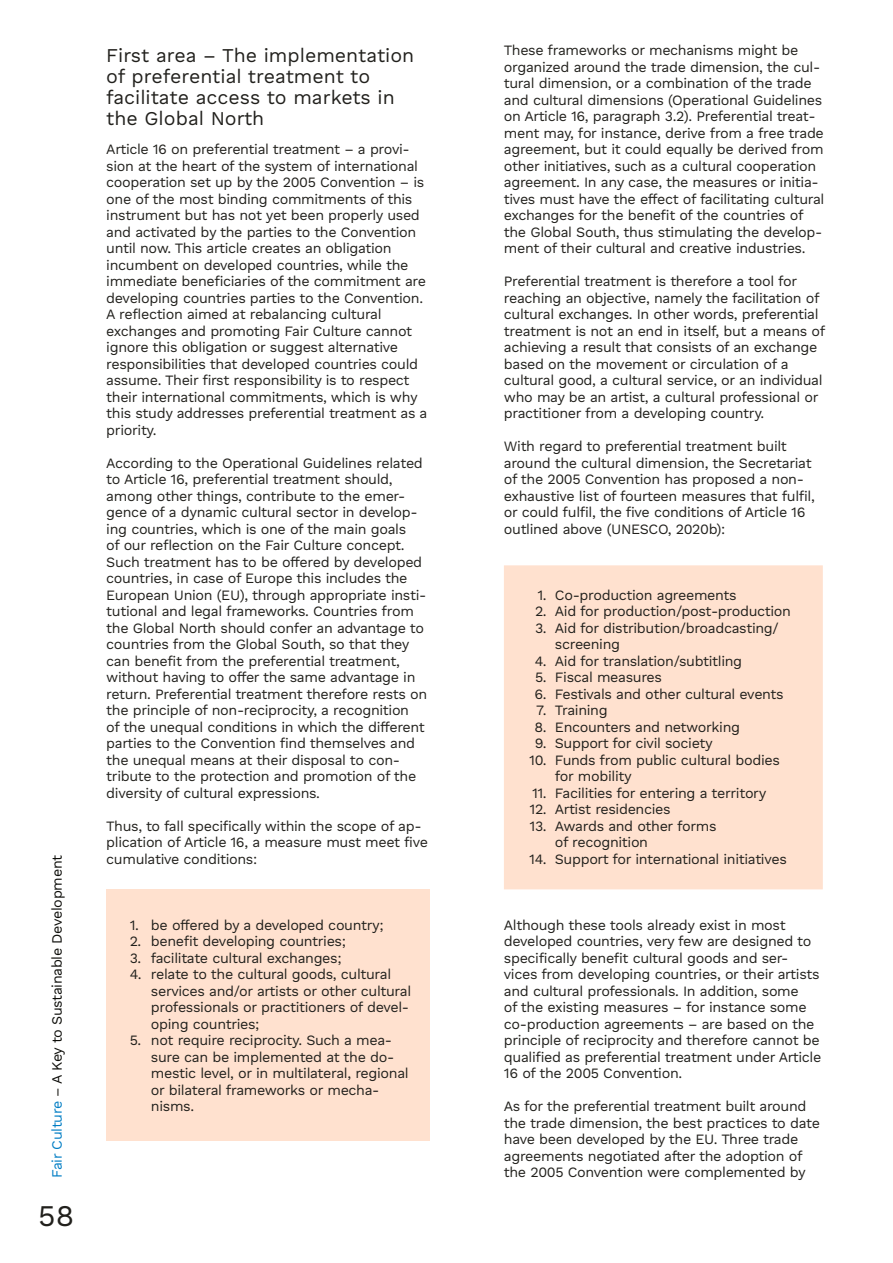
<style>
.page{position:relative;width:893px;height:1263px;background:#fff}
.page>*{position:absolute;margin:0;border:0;box-sizing:border-box;transform-origin:0 0}
.t1{font:30px "Work Sans DUK";color:#21201c}
._02-2_Zwischenzeile{font:19.5px/21px "Work Sans DUK";color:#21201c}
._00_Grundtext{font:14.25px/16.5px "Work Sans DUK";letter-spacing:-.025em;color:#21201c}
._00-2_Auflistung_Pun{font:14.25px/16.5px "Work Sans DUK";letter-spacing:-.025em;color:#21201c}
.t2{font:14.25px "Work Sans DUK";letter-spacing:-.025em;color:#0d0d09}
.s1{color:#007dc4}
.s2{color:#21201c}
</style>
<div class="page">
<div style="left:106px;top:889px;width:323px;height:70px;background:#ffe1cf"></div>
<div style="left:106px;top:939px;width:323px;height:119px;background:#ffe1cf"></div>
<div style="left:106px;top:1005px;width:323px;height:135px;background:#ffe1cf"></div>
<div style="left:504px;top:565px;width:319px;height:324px;background:#ffe1cf"></div>
<p class="t2" style="left:49px;top:1178px;width:324px;rotate:-90deg"><span class="s1">Fair Culture</span> <span class="s2">–</span> A Key to Sustainable Development</p>
<h1 class="t1" style="left:38px;top:1198px;width:37px">58</h1>
<p class="_02-2_Zwischenzeile" style="left:106px;top:46px;width:310px">First area – The implementation of preferential treatment to facilitate access to markets in the Global North</p>
<p class="_00_Grundtext" style="left:106px;top:142px;width:323px">Article 16 on preferential treatment – a provi&shy;sion at the heart of the system of international cooperation set up by the 2005 Convention – is one of the most binding commitments of this instrument but has not yet been properly used and activated by the parties to the Convention until now. This article creates an obligation incumbent on developed countries, while the immediate beneficiaries of the commitment are developing countries parties to the Convention.<br>A reflection aimed at rebalancing cultural exchanges and promoting Fair Culture cannot ignore this obligation or suggest alternative responsibilities that developed countries could assume. Their first responsibility is to respect their international commitments, which is why this study addresses preferential treatment as a priority.</p>
<p class="_00_Grundtext" style="left:106px;top:455px;width:323px">According to the Operational Guidelines related to Article 16, preferential treatment should, among other things, contribute to the emer&shy;gence of a dynamic cultural sector in develop&shy;ing countries, which is one of the main goals<br>of our reflection on the Fair Culture concept.<br>Such treatment has to be offered by developed countries, in case of Europe this includes the European Union (EU), through appropriate insti&shy;tutional and legal frameworks. Countries from the Global North should confer an advantage to countries from the Global South, so that they can benefit from the preferential treatment, without having to offer the same advantage in return. Preferential treatment therefore rests on the principle of non-reciprocity, a recognition<br>of the unequal conditions in which the different parties to the Convention find themselves and the unequal means at their disposal to con&shy;tribute to the protection and promotion of the diversity of cultural expressions.</p>
<p class="_00_Grundtext" style="left:106px;top:818px;width:323px">Thus, to fall specifically within the scope of ap&shy;plication of Article 16, a measure must meet five cumulative conditions:</p>
<p class="_00-2_Auflistung_Pun" style="left:130px;top:917px;width:255px">1. be offered by a developed country;</p>
<p class="_00-2_Auflistung_Pun" style="left:130px;top:934px;width:218px">2. benefit developing countries;</p>
<p class="_00-2_Auflistung_Pun" style="left:130px;top:950px;width:213px">3. facilitate cultural exchanges;</p>
<p class="_00-2_Auflistung_Pun" style="left:151px;top:967px;width:262px;text-indent:-21px">4. relate to the cultural goods, cultural services and/or artists or other cultural professionals or practitioners of devel&shy;oping countries;</p>
<p class="_00-2_Auflistung_Pun" style="left:151px;top:1033px;width:259px;text-indent:-21px">5. not require reciprocity. Such a mea&shy;sure can be implemented at the do&shy;mestic level, or in multilateral, regional or bilateral frameworks or mecha&shy;nisms.</p>
<p class="_00_Grundtext" style="left:504px;top:43px;width:322px">These frameworks or mechanisms might be organized around the trade dimension, the cul&shy;tural dimension, or a combination of the trade and cultural dimensions (Operational Guidelines on Article 16, paragraph 3.2). Preferential treat&shy;ment may, for instance, derive from a free trade agreement, but it could equally be derived from other initiatives, such as a cultural cooperation agreement. In any case, the measures or initia&shy;tives must have the effect of facilitating cultural exchanges for the benefit of the countries of the Global South, thus stimulating the develop&shy;ment of their cultural and creative industries.</p>
<p class="_00_Grundtext" style="left:504px;top:274px;width:323px">Preferential treatment is therefore a tool for reaching an objective, namely the facilitation of cultural exchanges. In other words, preferential treatment is not an end in itself, but a means of achieving a result that consists of an exchange based on the movement or circulation of a cultural good, a cultural service, or an individual who may be an artist, a cultural professional or practitioner from a developing country.</p>
<p class="_00_Grundtext" style="left:504px;top:439px;width:312px">With regard to preferential treatment built around the cultural dimension, the Secretariat of the 2005 Convention has proposed a non&shy;exhaustive list of fourteen measures that fulfil, or could fulfil, the five conditions of Article 16 outlined above (UNESCO, 2020b):</p>
<p class="_00-2_Auflistung_Pun" style="left:537px;top:587px;width:201px">1. Co-production agreements</p>
<p class="_00-2_Auflistung_Pun" style="left:535px;top:604px;width:258px">2. Aid for production/post-production</p>
<p class="_00-2_Auflistung_Pun" style="left:555px;top:620px;width:225px;text-indent:-20px">3. Aid for distribution/broadcasting/ screening</p>
<p class="_00-2_Auflistung_Pun" style="left:535px;top:653px;width:209px">4. Aid for translation/subtitling</p>
<p class="_00-2_Auflistung_Pun" style="left:535px;top:670px;width:128px">5. Fiscal measures</p>
<p class="_00-2_Auflistung_Pun" style="left:534px;top:686px;width:251px">6. Festivals and other cultural events</p>
<p class="_00-2_Auflistung_Pun" style="left:536px;top:703px;width:73px">7. Training</p>
<p class="_00-2_Auflistung_Pun" style="left:535px;top:719px;width:207px">8. Encounters and networking</p>
<p class="_00-2_Auflistung_Pun" style="left:535px;top:736px;width:179px">9. Support for civil society</p>
<p class="_00-2_Auflistung_Pun" style="left:555px;top:752px;width:226px;text-indent:-26px">10. Funds from public cultural bodies for mobility</p>
<p class="_00-2_Auflistung_Pun" style="left:532px;top:785px;width:236px">11. Facilities for entering a territory</p>
<p class="_00-2_Auflistung_Pun" style="left:530px;top:802px;width:143px">12. Artist residencies</p>
<p class="_00-2_Auflistung_Pun" style="left:555px;top:818px;width:163px;text-indent:-25px">13. Awards and other forms of recognition</p>
<p class="_00-2_Auflistung_Pun" style="left:529px;top:851px;width:259px">14. Support for international initiatives</p>
<p class="_00_Grundtext" style="left:504px;top:917px;width:319px">Although these tools already exist in most developed countries, very few are designed to specifically benefit cultural goods and ser&shy;vices from developing countries, or their artists and cultural professionals. In addition, some<br>of the existing measures – for instance some co-production agreements – are based on the principle of reciprocity and therefore cannot be qualified as preferential treatment under Article 16 of the 2005 Convention.</p>
<p class="_00_Grundtext" style="left:504px;top:1099px;width:318px">As for the preferential treatment built around the trade dimension, the best practices to date have been developed by the EU. Three trade agreements negotiated after the adoption of the 2005 Convention were complemented by</p>
</div>
